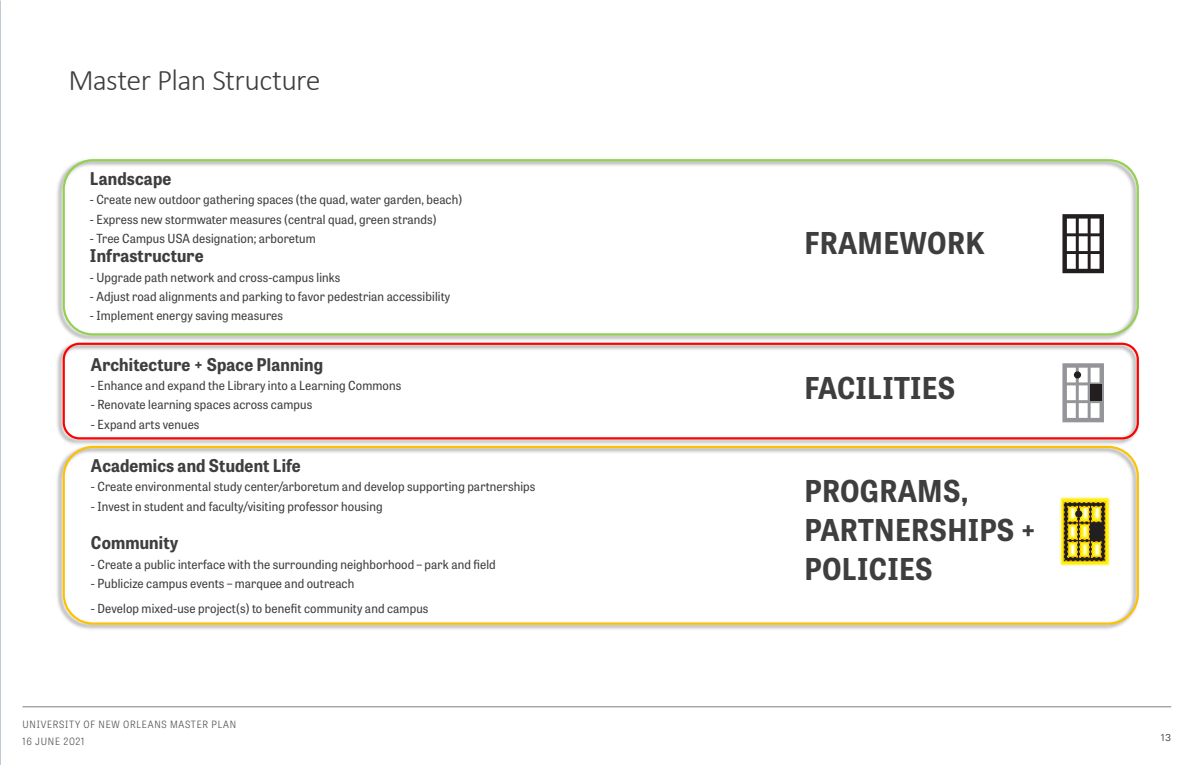
<style>
.page{position:relative;width:1200px;height:765px;background:#fff}
.page>*{position:absolute;margin:0;border:0;box-sizing:border-box;transform-origin:0 0}
.Content_Page__Body_T{font:700 30px "Tablet Gothic Narrow";letter-spacing:.01em;color:#3e3e3f}
.t1{font:300 30px "Calibri";letter-spacing:-.025em;color:#3e3e3f}
.Content_Page__Body_T-2{font:700 17.5px "Tablet Gothic Narrow";letter-spacing:.01em;color:#3e3e3f}
.Content_Page__Body_T-3{font:12.5px "Tablet Gothic Narrow";letter-spacing:.01em;color:#3e3e3f}
.t2{font:10px/17.5px "Tablet Gothic Narrow Lt";letter-spacing:.075em;color:#545557}
.t3{font:300 10px "Univers";color:#231f20}
</style>
<div class="page">
<hr style="left:22px;top:707px;width:1149px;height:1px;background:#7f7e81">
<img style="left:57px;top:447px;width:1082px;height:183px">
<div style="left:63px;top:446px;width:1076px;height:179px;border:2px solid #ffc000;border-radius:29px"></div>
<img style="left:57px;top:159px;width:1082px;height:181px">
<div style="left:63px;top:159px;width:1076px;height:177px;border:2px solid #92d050;border-radius:29px"></div>
<img style="left:57px;top:340px;width:1082px;height:107px">
<div style="left:63px;top:343px;width:1076px;height:96px;border:2px solid #f00;border-radius:16px"></div>
<svg style="left:1062px;top:214px;width:42px;height:59px"></svg>
<svg style="left:1062px;top:363px;width:42px;height:59px"></svg>
<div style="left:1090px;top:384px;width:11px;height:17px;background:#231f20"></div>
<div style="left:1074px;top:371px;width:7px;height:7px;background:#231f20;border-radius:50%"></div>
<img style="left:1044px;top:490px;width:81px;height:82px">
<svg style="left:1062px;top:501px;width:45px;height:62px;background:#af9c26"></svg>
<div style="left:1091px;top:523px;width:12px;height:17px;background:#231f20"></div>
<div style="left:1075px;top:510px;width:7px;height:7px;background:#231f20;border-radius:50%"></div>
<p class="t1" style="left:68px;top:61px;width:254px">Master Plan Structure</p>
<p class="Content_Page__Body_T-2" style="left:90px;top:166px;width:83px">Landscape</p>
<p class="Content_Page__Body_T-3" style="left:90px;top:191px;width:374px">- Create new outdoor gathering spaces (the quad, water garden, beach)</p>
<p class="Content_Page__Body_T-3" style="left:90px;top:210px;width:348px">- Express new stormwater measures (central quad, green strands)</p>
<p class="Content_Page__Body_T-3" style="left:90px;top:230px;width:227px">- Tree Campus USA designation; arboretum</p>
<p class="Content_Page__Body_T-2" style="left:90px;top:244px;width:115px">Infrastructure</p>
<p class="Content_Page__Body_T-3" style="left:90px;top:269px;width:252px">- Upgrade path network and cross-campus links</p>
<p class="Content_Page__Body_T-3" style="left:90px;top:288px;width:362px">- Adjust road alignments and parking to favor pedestrian accessibility</p>
<p class="Content_Page__Body_T-3" style="left:90px;top:307px;width:195px">- Implement energy saving measures</p>
<p class="Content_Page__Body_T-2" style="left:91px;top:352px;width:234px">Architecture + Space Planning</p>
<p class="Content_Page__Body_T-3" style="left:91px;top:377px;width:312px">- Enhance and expand the Library into a Learning Commons</p>
<p class="Content_Page__Body_T-3" style="left:91px;top:396px;width:223px">- Renovate learning spaces across campus</p>
<p class="Content_Page__Body_T-3" style="left:91px;top:416px;width:110px">- Expand arts venues</p>
<p class="Content_Page__Body_T-2" style="left:91px;top:453px;width:211px">Academics and Student Life</p>
<p class="Content_Page__Body_T-3" style="left:91px;top:478px;width:446px">- Create environmental study center/arboretum and develop supporting partnerships</p>
<p class="Content_Page__Body_T-3" style="left:91px;top:498px;width:293px">- Invest in student and faculty/visiting professor housing</p>
<p class="Content_Page__Body_T-2" style="left:91px;top:531px;width:89px">Community</p>
<p class="Content_Page__Body_T-3" style="left:91px;top:556px;width:406px">- Create a public interface with the surrounding neighborhood – park and field</p>
<p class="Content_Page__Body_T-3" style="left:91px;top:575px;width:265px">- Publicize campus events – marquee and outreach</p>
<p class="Content_Page__Body_T-3" style="left:91px;top:600px;width:339px">- Develop mixed-use project(s) to benefit community and campus</p>
<p class="t2" style="left:22px;top:715px;width:215px">UNIVERSITY OF NEW ORLEANS MASTER PLAN<br>16 JUNE 2021</p>
<p class="Content_Page__Body_T" style="left:804px;top:222px;width:182px">FRAMEWORK</p>
<p class="Content_Page__Body_T" style="left:804px;top:367px;width:153px">FACILITIES</p>
<p class="Content_Page__Body_T" style="left:804px;top:470px;width:166px">PROGRAMS,</p>
<p class="Content_Page__Body_T" style="left:804px;top:509px;width:234px">PARTNERSHIPS +</p>
<p class="Content_Page__Body_T" style="left:804px;top:548px;width:130px">POLICIES</p>
<p class="t3" style="left:1160px;top:731px;width:13px">13</p>
</div>
